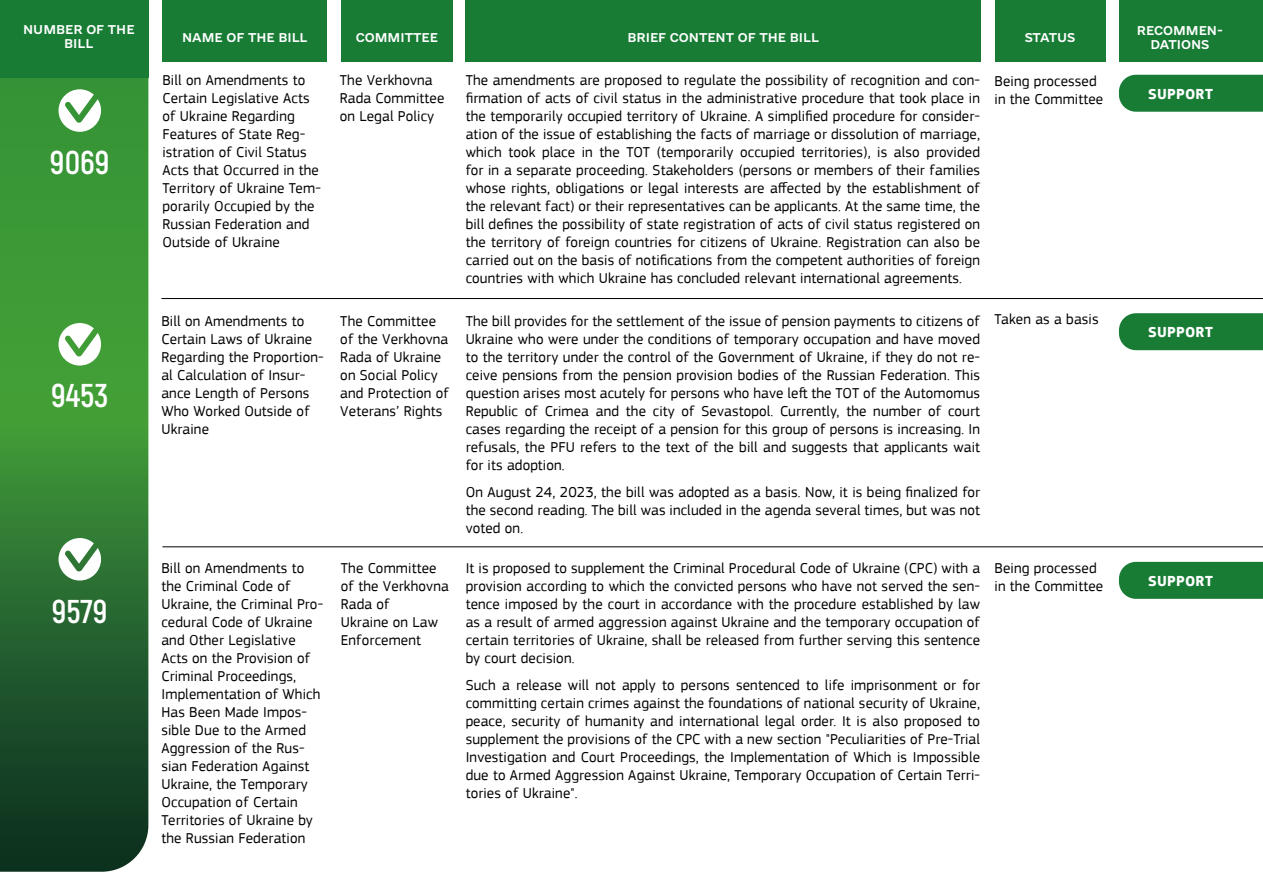
<style>
.page{position:relative;width:1263px;height:893px;background:#fff}
.page>*{position:absolute;margin:0;border:0;box-sizing:border-box;transform-origin:0 0}
.t1{font:700 33px "Akrobat";color:#fff}
.t2{font:15px/18px "PF Square Sans Pro";letter-spacing:.01em;color:#000}
.t3{font:700 15px "PF Square Sans Pro";letter-spacing:.025em;color:#fff}
.t4{font:12px/14.4px "e Ukraine Medium";color:#fff;text-align:center}
</style>
<div class="page">
<svg style="left:0;top:78px;width:148px;height:794px;background:#2f7931"></svg>
<svg style="left:59px;top:89px;width:42px;height:43px"></svg>
<svg style="left:59px;top:323px;width:42px;height:43px"></svg>
<svg style="left:59px;top:538px;width:42px;height:42px"></svg>
<div style="left:994px;top:0;width:111px;height:62px;background:#187c35"></div>
<div style="left:1119px;top:0;width:144px;height:62px;background:#187c35"></div>
<div style="left:466px;top:0;width:515px;height:62px;background:#187c35"></div>
<div style="left:163px;top:0;width:164px;height:62px;background:#187c35"></div>
<div style="left:341px;top:0;width:111px;height:62px;background:#187c35"></div>
<div style="left:0;top:0;width:148px;height:78px;background:#187c35"></div>
<div style="left:1119px;top:75px;width:144px;height:37px;background:#187c35"></div>
<hr style="left:161px;top:298px;width:1102px;height:1px;background:#000">
<div style="left:1119px;top:313px;width:144px;height:37px;background:#187c35"></div>
<hr style="left:162px;top:547px;width:1101px;height:1px;background:#000">
<div style="left:1119px;top:562px;width:144px;height:37px;background:#187c35"></div>
<p class="t4" style="left:23px;top:23px;width:113px">NUMBER OF THE<br>BILL</p>
<h1 class="t1" style="left:50px;top:142px;width:61px">9069</h1>
<h1 class="t1" style="left:51px;top:375px;width:58px">9453</h1>
<h1 class="t1" style="left:52px;top:591px;width:57px">9579</h1>
<p class="t4" style="left:182px;top:31px;width:127px">NAME OF THE BILL</p>
<p class="t4" style="left:628px;top:31px;width:193px">BRIEF CONTENT OF THE BILL</p>
<p class="t4" style="left:1025px;top:31px;width:52px">STATUS</p>
<p class="t4" style="left:1137px;top:23px;width:87px">RECOMMEN-<br>DATIONS</p>
<p class="t4" style="left:356px;top:31px;width:84px">COMMITTEE</p>
<p class="t2" style="left:340px;top:71px;width:106px">The Verkhovna<br>Rada Committee on Legal Policy</p>
<p class="t2" style="left:466px;top:71px;width:516px;text-align:justify">The amendments are proposed to regulate the possibility of recognition and con&shy;firmation of acts of civil status in the administrative procedure that took place in the temporarily occupied territory of Ukraine. A simplified procedure for consider&shy;ation of the issue of establishing the facts of marriage or dissolution of marriage, which took place in the TOT (temporarily occupied territories), is also provided for in a separate proceeding. Stakeholders (persons or members of their families whose rights, obligations or legal interests are affected by the establishment of the relevant fact) or their representatives can be applicants. At the same time, the bill defines the possibility of state registration of acts of civil status registered on the territory of foreign countries for citizens of Ukraine. Registration can also be carried out on the basis of notifications from the competent authorities of foreign countries with which Ukraine has concluded relevant international agreements.</p>
<p class="t2" style="left:162px;top:71px;width:160px">Bill on Amendments to<br>Certain Legislative Acts of Ukraine Regarding<br>Features of State Reg&shy;istration of Civil Status<br>Acts that Occurred in the<br>Territory of Ukraine Tem&shy;porarily Occupied by the<br>Russian Federation and<br>Outside of Ukraine</p>
<p class="t2" style="left:994px;top:72px;width:110px">Being processed in the Committee</p>
<p class="t2" style="left:161px;top:312px;width:164px">Bill on Amendments to<br>Certain Laws of Ukraine<br>Regarding the Proportion&shy;al Calculation of Insur&shy;ance Length of Persons<br>Who Worked Outside of<br>Ukraine</p>
<p class="t2" style="left:340px;top:312px;width:110px">The Committee of the Verkhovna<br>Rada of Ukraine on Social Policy and Protection of<br>Veterans’ Rights</p>
<p class="t2" style="left:994px;top:311px;width:106px">Taken as a basis</p>
<p class="t2" style="left:466px;top:312px;width:516px;text-align:justify">The bill provides for the settlement of the issue of pension payments to citizens of Ukraine who were under the conditions of temporary occupation and have moved to the territory under the control of the Government of Ukraine, if they do not re&shy;ceive pensions from the pension provision bodies of the Russian Federation. This question arises most acutely for persons who have left the TOT of the Automomus Republic of Crimea and the city of Sevastopol. Currently, the number of court cases regarding the receipt of a pension for this group of persons is increasing. In refusals, the PFU refers to the text of the bill and suggests that applicants wait for its adoption.</p>
<p class="t2" style="left:466px;top:483px;width:516px;text-align:justify">On August 24, 2023, the bill was adopted as a basis. Now, it is being finalized for the second reading. The bill was included in the agenda several times, but was not voted on.</p>
<p class="t2" style="left:466px;top:559px;width:516px;text-align:justify">It is proposed to supplement the Criminal Procedural Code of Ukraine (CPC) with a provision according to which the convicted persons who have not served the sen&shy;tence imposed by the court in accordance with the procedure established by law as a result of armed aggression against Ukraine and the temporary occupation of certain territories of Ukraine, shall be released from further serving this sentence by court decision.</p>
<p class="t2" style="left:466px;top:676px;width:516px;text-align:justify">Such a release will not apply to persons sentenced to life imprisonment or for committing certain crimes against the foundations of national security of Ukraine, peace, security of humanity and international legal order. It is also proposed to supplement the provisions of the CPC with a new section "Peculiarities of Pre-Trial Investigation and Court Proceedings, the Implementation of Which is Impossible due to Armed Aggression Against Ukraine, Temporary Occupation of Certain Terri&shy;tories of Ukraine".</p>
<p class="t2" style="left:161px;top:559px;width:163px">Bill on Amendments to the Criminal Code of<br>Ukraine, the Criminal Pro&shy;cedural Code of Ukraine and Other Legislative<br>Acts on the Provision of<br>Criminal Proceedings,<br>Implementation of Which<br>Has Been Made Impos&shy;sible Due to the Armed<br>Aggression of the Rus&shy;sian Federation Against<br>Ukraine, the Temporary<br>Occupation of Certain<br>Territories of Ukraine by the Russian Federation</p>
<p class="t2" style="left:341px;top:559px;width:109px">The Committee of the Verkhovna<br>Rada of<br>Ukraine on Law<br>Enforcement</p>
<p class="t2" style="left:994px;top:559px;width:110px">Being processed in the Committee</p>
<p class="t3" style="left:1148px;top:85px;width:66px">SUPPORT</p>
<p class="t3" style="left:1148px;top:323px;width:66px">SUPPORT</p>
<p class="t3" style="left:1148px;top:572px;width:66px">SUPPORT</p>
</div>
